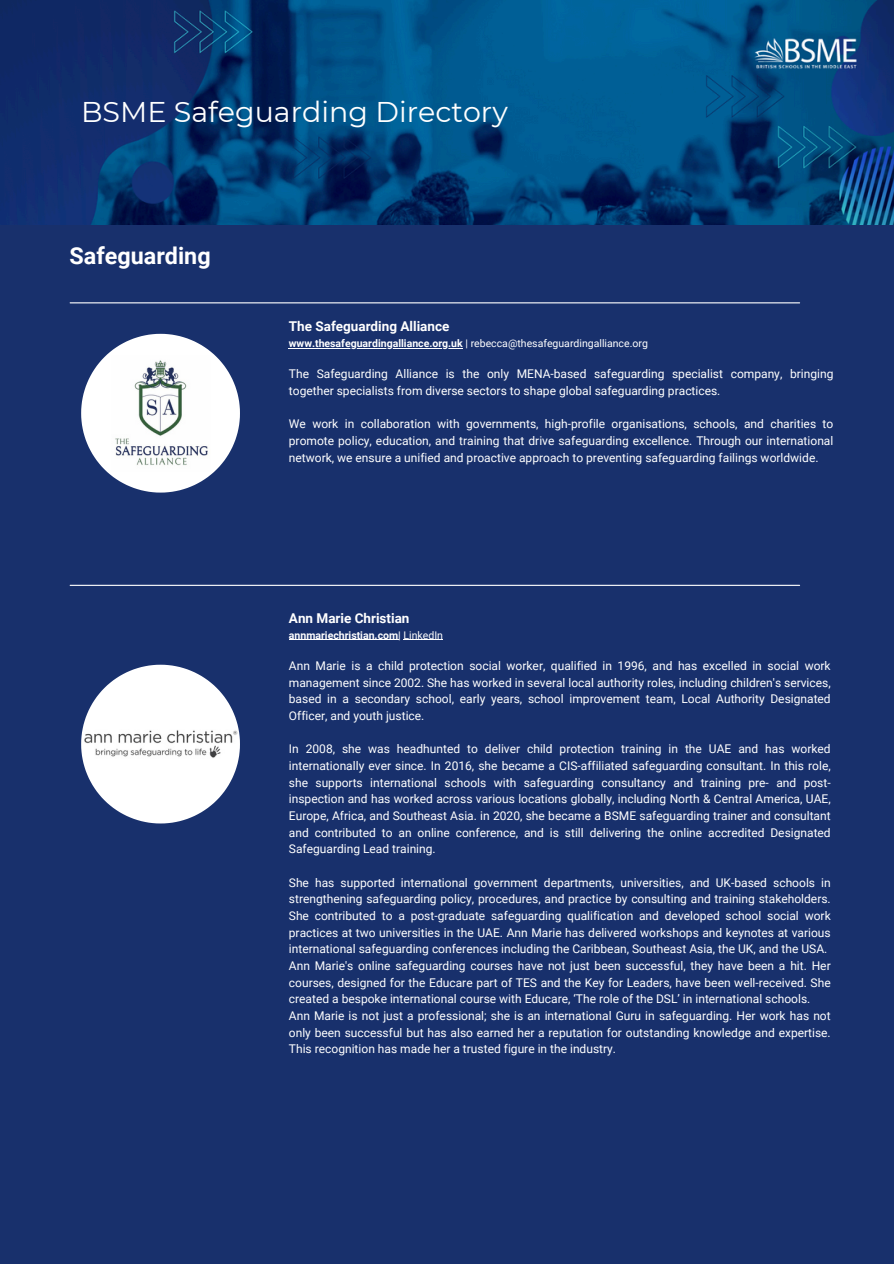
<style>
.page{position:relative;width:894px;height:1264px;background:#fff}
.page>*{position:absolute;margin:0;border:0;box-sizing:border-box;transform-origin:0 0}
.t1{font:28.5px "Montserrat";color:#fff}
.t2{font:700 23.4px "Roboto";color:#fff}
.t3{font:700 13.5px "Roboto";color:#fff}
.t4{font:12px/16.6px "Roboto";color:#fff;text-align:justify}
.t5{font:10.5px "Roboto";color:#fff}
.t6{font:700 10.5px "Roboto";color:#fff}
.s1{font-weight:700}
.s2{font-weight:400}
</style>
<div class="page">
<div style="left:0;top:0;width:893px;height:1263px;background:#18306c"></div>
<hr style="left:70px;top:302px;width:729px;height:1px;background:#fff">
<img style="left:0;top:0;width:893px;height:224px">
<svg style="left:81px;top:334px;width:159px;height:158px"></svg>
<img style="left:112px;top:355px;width:99px;height:116px">
<hr style="left:289px;top:348px;width:174px;height:1px;background:#fff">
<hr style="left:70px;top:584px;width:729px;height:2px;background:#fff">
<svg style="left:81px;top:664px;width:159px;height:159px"></svg>
<hr style="left:289px;top:639px;width:109px;height:1px;background:#fff">
<hr style="left:403px;top:639px;width:40px;height:1px;background:#fff">
<img style="left:84px;top:729px;width:153px;height:29px">
<h1 class="t1" style="left:81px;top:94px;width:428px">BSME Safeguarding Directory</h1>
<p class="t2" style="left:70px;top:242px;width:142px">Safeguarding</p>
<h2 class="t3" style="left:289px;top:318px;width:162px">The Safeguarding Alliance</h2>
<p class="t5" style="left:289px;top:337px;width:360px"><span class="s1">www.thesafeguardingalliance.org.uk</span> | rebecca@thesafeguardingalliance.org</p>
<p class="t4" style="left:289px;top:366px;width:546px">The Safeguarding Alliance is the only MENA-based safeguarding specialist company, bringing together specialists from diverse sectors to shape global safeguarding practices.</p>
<p class="t4" style="left:289px;top:416px;width:546px">We work in collaboration with governments, high-profile organisations, schools, and charities to promote policy, education, and training that drive safeguarding excellence. Through our international network, we ensure a unified and proactive approach to preventing safeguarding failings worldwide.</p>
<p class="t3" style="left:289px;top:610px;width:122px">Ann Marie Christian</p>
<p class="t6" style="left:289px;top:628px;width:156px">annmariechristian.com| <span class="s2">LinkedIn</span></p>
<h3 class="t4" style="left:289px;top:657px;width:543px">Ann Marie is a child protection social worker, qualified in 1996, and has excelled in social work management since 2002. She has worked in several local authority roles, including children's services, based in a secondary school, early years, school improvement team, Local Authority Designated Officer, and youth justice.</h3>
<h3 class="t4" style="left:289px;top:741px;width:543px">In 2008, she was headhunted to deliver child protection training in the UAE and has worked internationally ever since. In 2016, she became a CIS-affiliated safeguarding consultant. In this role, she supports international schools with safeguarding consultancy and training pre- and post&shy;inspection and has worked across various locations globally, including North &amp; Central America, UAE, Europe, Africa, and Southeast Asia. in 2020, she became a BSME safeguarding trainer and consultant and contributed to an online conference, and is still delivering the online accredited Designated Safeguarding Lead training.</h3>
<p class="t4" style="left:289px;top:874px;width:543px;text-align:left">She has supported international government departments, universities, and UK-based schools in strengthening safeguarding policy, procedures, and practice by consulting and training stakeholders.<br>She contributed to a post-graduate safeguarding qualification and developed school social work practices at two universities in the UAE. Ann Marie has delivered workshops and keynotes at various international safeguarding conferences including the Caribbean, Southeast Asia, the UK, and the USA.<br>Ann Marie's online safeguarding courses have not just been successful, they have been a hit. Her courses, designed for the Educare part of TES and the Key for Leaders, have been well-received. She created a bespoke international course with Educare, ‘The role of the DSL’ in international schools.<br>Ann Marie is not just a professional; she is an international Guru in safeguarding. Her work has not only been successful but has also earned her a reputation for outstanding knowledge and expertise.<br>This recognition has made her a trusted figure in the industry.</p>
</div>
